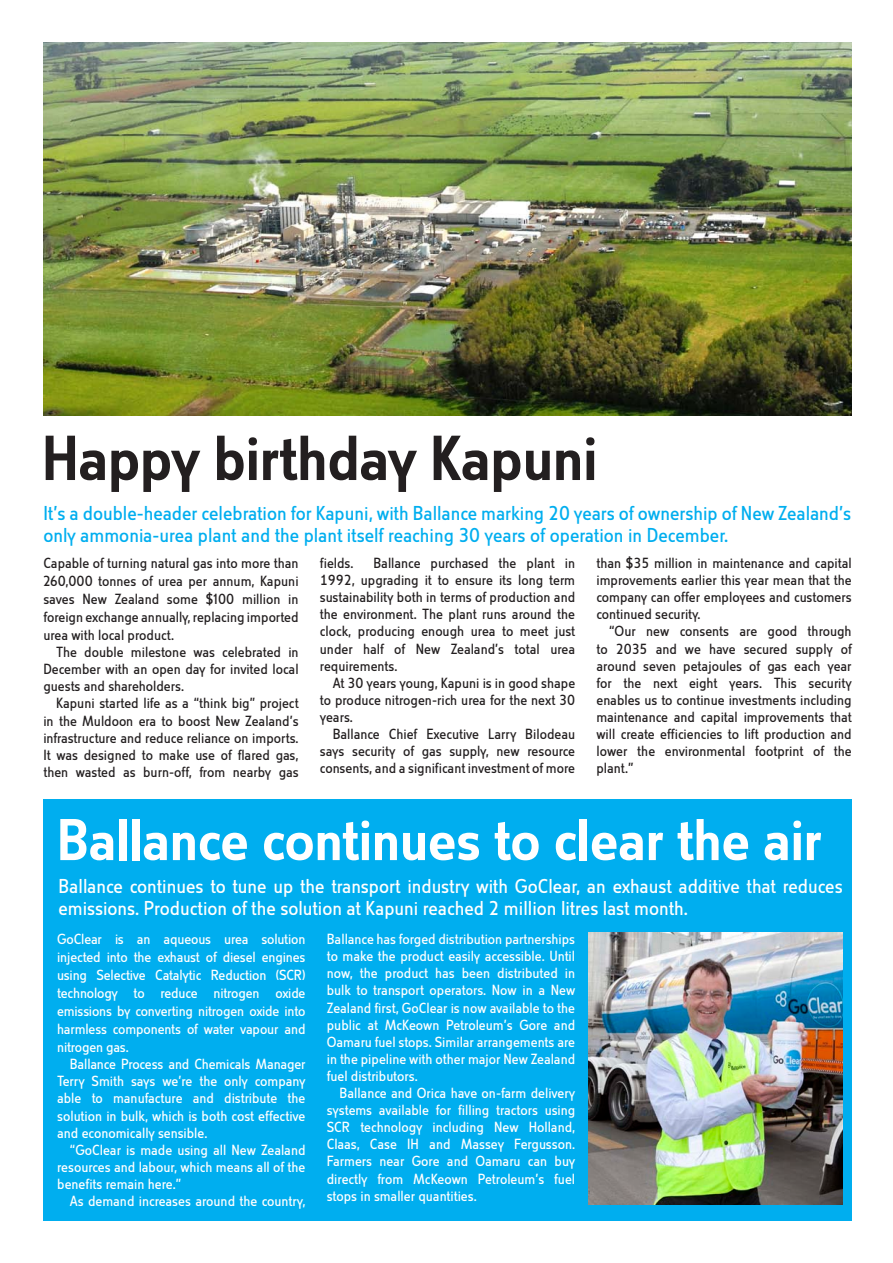
<style>
.page{position:relative;width:893px;height:1263px;background:#fff}
.page>*{position:absolute;margin:0;border:0;box-sizing:border-box;transform-origin:0 0}
.t1{font:500 61.5px "Cst Berlin West";letter-spacing:-.005em;color:#231f20}
.t2{font:500 57px "Cst Berlin West";letter-spacing:-.005em;color:#fff}
.t3{font:19.5px/22.5px "Cst Berlin West Regular Tf";color:#00aeef}
.t4{font:19.5px/22.5px "Cst Berlin West Regular Tf";color:#fff}
.t5{font:14.25px/17.1px "Cst Berlin West Regular Tf";color:#231f20;text-align:justify}
.t6{font:14.25px/17.1px "Cst Berlin West Regular Tf";color:#fff;text-align:justify}
.t7{font:14.25px/18px "Cst Berlin West";letter-spacing:-.01em;color:#fff;text-align:justify}
.t8{font:14.25px/18px "Cst Berlin West";color:#231f20;text-align:justify}
</style>
<div class="page">
<div style="left:44px;top:799px;width:808px;height:421px;background:#00aeef"></div>
<img style="left:43px;top:42px;width:809px;height:373px">
<img style="left:588px;top:933px;width:255px;height:271px">
<h1 class="t1" style="left:42px;top:424px;width:557px">Happy birthday Kapuni</h1>
<h3 class="t3" style="left:43px;top:502px;width:809px">It’s a double-header celebration for Kapuni, with Ballance marking 20 years of ownership of New Zealand’s only ammonia-urea plant and the plant itself reaching 30 years of operation in December.</h3>
<p class="t8" style="left:43px;top:554px;width:257px">Capable of turning natural gas into more than 260,000 tonnes of urea per annum, Kapuni saves New Zealand some $100 million in foreign exchange annually, replacing imported urea with local product.</p>
<p class="t5" style="left:43px;top:644px;width:257px;text-indent:13px">The double milestone was celebrated in December with an open day for invited local guests and shareholders.</p>
<p class="t5" style="left:43px;top:695px;width:257px;text-indent:13px">Kapuni started life as a “think big” project in the Muldoon era to boost New Zealand’s infrastructure and reduce reliance on imports.<br>It was designed to make use of flared gas, then wasted as burn-off, from nearby gas</p>
<p class="t5" style="left:320px;top:555px;width:35px">fields.</p>
<p class="t5" style="left:320px;top:555px;width:257px;text-indent:53px">Ballance purchased the plant in 1992, upgrading it to ensure its long term sustainability both in terms of production and the environment. The plant runs around the clock, producing enough urea to meet just under half of New Zealand’s total urea requirements.</p>
<p class="t5" style="left:320px;top:674px;width:257px;text-indent:13px">At 30 years young, Kapuni is in good shape to produce nitrogen-rich urea for the next 30 years.</p>
<p class="t5" style="left:320px;top:726px;width:257px;text-indent:13px">Ballance Chief Executive Larry Bilodeau says security of gas supply, new resource consents, and a significant investment of more</p>
<p class="t5" style="left:596px;top:555px;width:257px">than $35 million in maintenance and capital improvements earlier this year mean that the company can offer employees and customers continued security.</p>
<p class="t5" style="left:596px;top:623px;width:257px;text-indent:13px">“Our new consents are good through to 2035 and we have secured supply of around seven petajoules of gas each year for the next eight years. This security enables us to continue investments including maintenance and capital improvements that will create efficiencies to lift production and lower the environmental footprint of the plant.”</p>
<h2 class="t2" style="left:57px;top:808px;width:766px">Ballance continues to clear the air</h2>
<h3 class="t4" style="left:59px;top:875px;width:786px">Ballance continues to tune up the transport industry with GoClear, an exhaust additive that reduces emissions. Production of the solution at Kapuni reached 2 million litres last month.</h3>
<p class="t7" style="left:57px;top:930px;width:250px">GoClear is an aqueous urea solution injected into the exhaust of diesel engines using Selective Catalytic Reduction (SCR) technology to reduce nitrogen oxide emissions by converting nitrogen oxide into harmless components of water vapour and nitrogen gas.</p>
<p class="t6" style="left:57px;top:1056px;width:250px;text-indent:13px">Ballance Process and Chemicals Manager Terry Smith says we’re the only company able to manufacture and distribute the solution in bulk, which is both cost effective and economically sensible.</p>
<p class="t6" style="left:57px;top:1141px;width:250px;text-indent:13px">“GoClear is made using all New Zealand resources and labour, which means all of the benefits remain here.”</p>
<p class="t6" style="left:70px;top:1192px;width:237px">As demand increases around the country,</p>
<p class="t6" style="left:327px;top:931px;width:250px">Ballance has forged distribution partnerships to make the product easily accessible. Until now, the product has been distributed in bulk to transport operators. Now in a New Zealand first, GoClear is now available to the public at McKeown Petroleum’s Gore and Oamaru fuel stops. Similar arrangements are in the pipeline with other major New Zealand fuel distributors.</p>
<p class="t6" style="left:327px;top:1084px;width:250px;text-indent:13px">Ballance and Orica have on-farm delivery systems available for filling tractors using SCR technology including New Holland, Claas, Case IH and Massey Fergusson.<br>Farmers near Gore and Oamaru can buy directly from McKeown Petroleum’s fuel stops in smaller quantities.</p>
</div>
